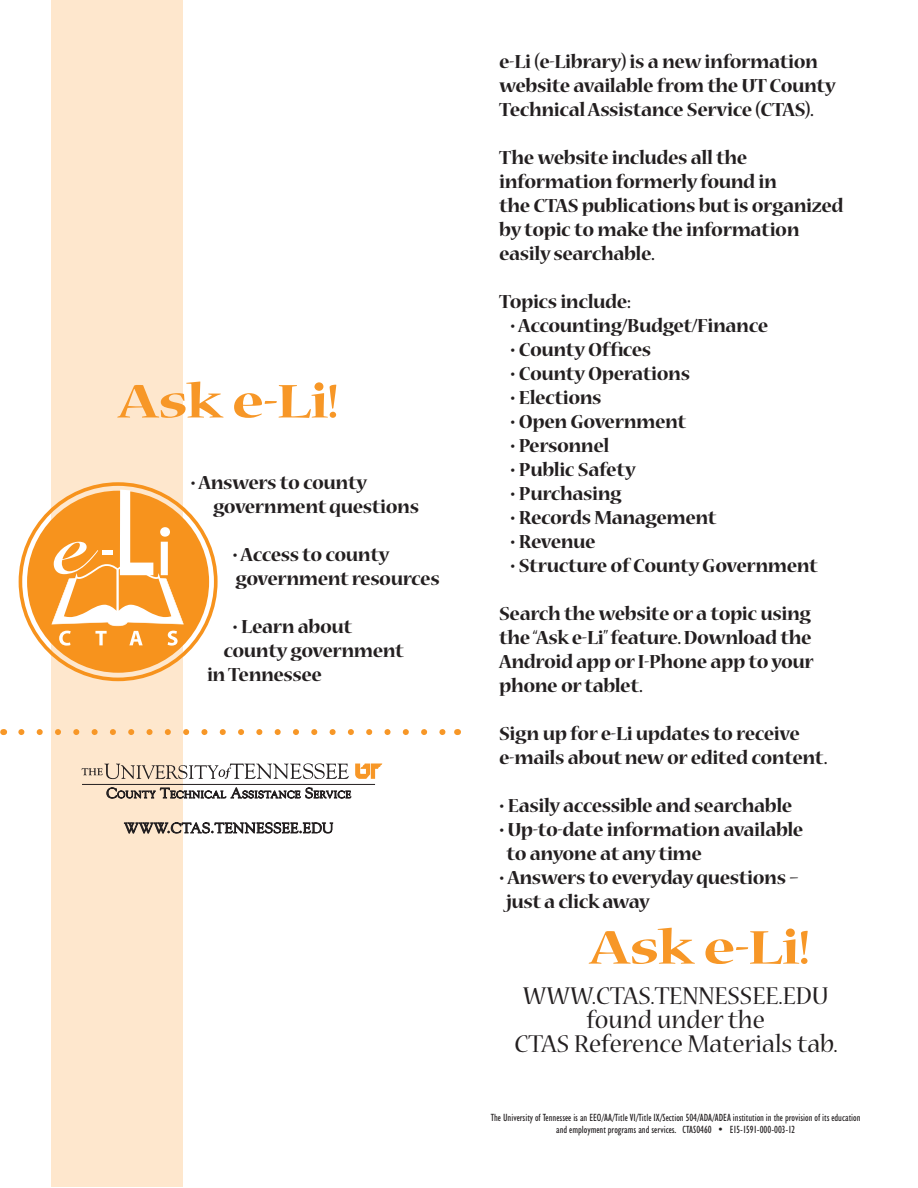
<style>
.page{position:relative;width:918px;height:1188px;background:#fff}
.page>*{position:absolute;margin:0;border:0;box-sizing:border-box;transform-origin:0 0}
.t1{font:700 expanded 52.5px "Nueva Std";letter-spacing:-.02em;color:#f79727}
.t2{font:27px "Nueva Std";color:#231f20}
.t3{font:700 21px/24px "Nueva Std";letter-spacing:-.02em;color:#231f20}
.t4{font:14.25px "Goudy";letter-spacing:.035em;color:#231f20}
.t5{font:condensed 10.5px/12px "Humanist 521 BT";color:#231f20;text-align:center}
</style>
<div class="page">
<div style="left:51px;top:1px;width:132px;height:1186px;background:#fee7cd"></div>
<svg style="left:19px;top:482px;width:199px;height:199px"></svg>
<svg style="left:355px;top:764px;width:27px;height:15px"></svg>
<svg style="left:82px;top:763px;width:267px;height:16px"></svg>
<hr style="left:82px;top:784px;width:293px;height:1px;background:#231f20">
<svg style="left:107px;top:788px;width:244px;height:10px"></svg>
<svg style="left:124px;top:822px;width:209px;height:11px"></svg>
<svg style="left:21px;top:729px;width:425px;height:6px"></svg>
<p class="t1" style="left:118px;top:376px;width:222px">Ask e-Li!</p>
<p class="t3" style="left:191px;top:472px;width:178px">• Answers to county</p>
<p class="t3" style="left:213px;top:496px;width:208px">government questions</p>
<p class="t3" style="left:233px;top:544px;width:209px">• Access to county government resources</p>
<p class="t3" style="left:233px;top:616px;width:121px">• Learn about</p>
<p class="t3" style="left:224px;top:640px;width:182px">county government</p>
<p class="t3" style="left:207px;top:664px;width:117px">in Tennessee</p>
<p class="t4" style="left:124px;top:819px;width:68px">WWW.CTAS</p>
<p class="t4" style="left:211px;top:819px;width:15px">.TENNESSEE</p>
<p class="t4" style="left:299px;top:819px;width:35px">.EDU</p>
<p class="t3" style="left:499px;top:51px;width:338px">e-Li (e-Library) is a new information website available from the UT County<br>Technical Assistance Service (CTAS).</p>
<p class="t3" style="left:499px;top:147px;width:346px">The website includes all the information formerly found in<br>the CTAS publications but is organized by topic to make the information easily searchable.</p>
<p class="t3" style="left:499px;top:291px;width:133px">Topics include:</p>
<p class="t3" style="left:510px;top:315px;width:260px">• Accounting/Budget/Finance</p>
<p class="t3" style="left:510px;top:339px;width:142px">• County Offices</p>
<p class="t3" style="left:510px;top:363px;width:181px">• County Operations</p>
<p class="t3" style="left:510px;top:387px;width:93px">• Elections</p>
<p class="t3" style="left:510px;top:411px;width:177px">• Open Government</p>
<p class="t3" style="left:510px;top:435px;width:101px">• Personnel</p>
<p class="t3" style="left:510px;top:459px;width:127px">• Public Safety</p>
<p class="t3" style="left:510px;top:483px;width:113px">• Purchasing</p>
<p class="t3" style="left:510px;top:507px;width:208px">• Records Management</p>
<p class="t3" style="left:510px;top:531px;width:87px">• Revenue</p>
<p class="t3" style="left:510px;top:555px;width:309px">• Structure of County Government</p>
<p class="t3" style="left:499px;top:603px;width:316px">Search the website or a topic using the “Ask e-Li” feature. Download the<br>Android app or I-Phone app to your phone or tablet.</p>
<p class="t3" style="left:499px;top:723px;width:330px">Sign up for e-Li updates to receive e-mails about new or edited content.</p>
<p class="t3" style="left:499px;top:795px;width:295px">• Easily accessible and searchable</p>
<p class="t3" style="left:499px;top:819px;width:306px">• Up-to-date information available</p>
<p class="t3" style="left:507px;top:843px;width:197px">to anyone at any time</p>
<p class="t3" style="left:499px;top:867px;width:301px">• Answers to everyday questions –</p>
<p class="t3" style="left:506px;top:891px;width:145px">just a click away</p>
<p class="t1" style="left:589px;top:922px;width:222px">Ask e-Li!</p>
<p class="t2" style="left:523px;top:984px;width:307px">WWW.CTAS.TENNESSEE.EDU</p>
<p class="t2" style="left:586px;top:1008px;width:180px">found under the</p>
<p class="t2" style="left:515px;top:1032px;width:325px">CTAS Reference Materials tab.</p>
<p class="t5" style="left:491px;top:1111px;width:371px">The University of Tennessee is an EEO/AA/Title VI/Title IX/Section 504/ADA/ADEA institution in the provision of its education and employment programs and services. CTAS0460 • E15-1591-000-003-12</p>
</div>
